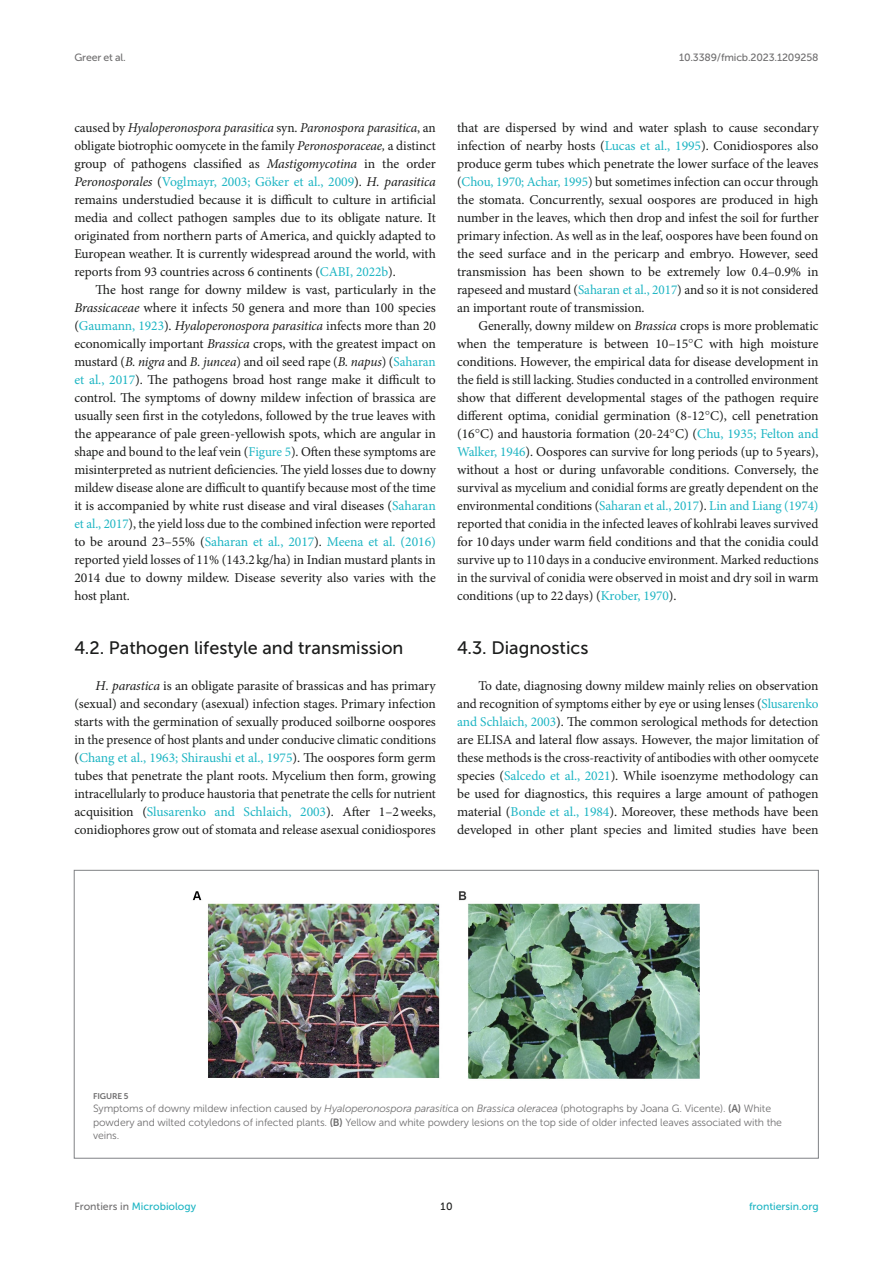
<style>
.page{position:relative;width:893px;height:1263px;background:#fff}
.page>*{position:absolute;margin:0;border:0;box-sizing:border-box;transform-origin:0 0}
.HEAD_2{font:18px "Museo Sans 500";color:#1b1c1b}
.TEXT_FLUSH{font:13.5px/18px "Minion Pro";letter-spacing:-.005em;color:#1b1c1b;text-align:justify}
.TEXT{font:13.5px/18px "Minion Pro";letter-spacing:-.005em;color:#1b1c1b;text-align:justify}
.FIG_LEG{font:10.5px/13.5px "Museo Sans 300";letter-spacing:-.01em;color:#706f70}
.t1{font:10.5px "Museo Sans 500";color:#1db5c3}
.t2{font:10.5px "Museo Sans 500";letter-spacing:-.015em;color:#706f70}
.t3{font:10.5px "Museo Sans 500";color:#1b1c1b}
.FIG_HD{font:8.25px "Museo Sans 700";letter-spacing:-.01em;color:#706f70}
.s1{font-style:italic}
.s2{color:#1db5c3}
.s3{font-family:"STIX"}
.s4{font-family:"Museo Sans 700"}
.s5{color:#706f70}
</style>
<div class="page">
<img style="left:192px;top:891px;width:508px;height:188px">
<p class="t2" style="left:74px;top:51px;width:53px">Greer et al.</p>
<p class="t2" style="left:679px;top:51px;width:141px">10.3389/fmicb.2023.1209258</p>
<p class="TEXT_FLUSH" style="left:74px;top:119px;width:363px">caused by <span class="s1">Hyaloperonospora parasitica</span> syn. <span class="s1">Paronospora parasitica</span>, an obligate biotrophic oomycete in the family <span class="s1">Peronosporaceae,</span> a distinct group of pathogens classified as <span class="s1">Mastigomycotina</span> in the order <span class="s1">Peronosporales</span> (<span class="s2">Voglmayr, 2003; Göker et al., 2009</span>). <span class="s1">H. parasitica </span>remains understudied because it is difficult to culture in artificial media and collect pathogen samples due to its obligate nature. It originated from northern parts of America, and quickly adapted to European weather. It is currently widespread around the world, with reports from 93 countries across 6 continents (<span class="s2">CABI, 2022b</span>).</p>
<p class="TEXT" style="left:74px;top:281px;width:363px;text-indent:21px">The host range for downy mildew is vast, particularly in the <span class="s1">Brassicaceae</span> where it infects 50 genera and more than 100 species (<span class="s2">Gaumann, 1923</span>). <span class="s1">Hyaloperonospora parasitica</span> infects more than 20 economically important <span class="s1">Brassica</span> crops, with the greatest impact on mustard (<span class="s1">B. nigra</span> and <span class="s1">B. juncea</span>) and oil seed rape (<span class="s1">B. napus</span>) (<span class="s2">Saharan et al., 2017</span>). The pathogens broad host range make it difficult to control. The symptoms of downy mildew infection of brassica are usually seen first in the cotyledons, followed by the true leaves with the appearance of pale green-yellowish spots, which are angular in shape and bound to the leaf vein (<span class="s2">Figure 5</span>). Often these symptoms are misinterpreted as nutrient deficiencies. The yield losses due to downy mildew disease alone are difficult to quantify because most of the time it is accompanied by white rust disease and viral diseases (<span class="s2">Saharan et al., 2017</span>), the yield loss due to the combined infection were reported to be around 23–55% (<span class="s2">Saharan et al., 2017</span>). <span class="s2">Meena et al. (2016) </span>reported yield losses of 11% (143.2kg/ha) in Indian mustard plants in 2014 due to downy mildew. Disease severity also varies with the host plant.</p>
<p class="HEAD_2" style="left:74px;top:638px;width:331px">4.2. Pathogen lifestyle and transmission</p>
<p class="TEXT_FLUSH" style="left:74px;top:677px;width:363px;text-indent:21px"><span class="s1">H. parastica</span> is an obligate parasite of brassicas and has primary (sexual) and secondary (asexual) infection stages. Primary infection starts with the germination of sexually produced soilborne oospores in the presence of host plants and under conducive climatic conditions (<span class="s2">Chang et al., 1963; Shiraushi et al., 1975</span>). The oospores form germ tubes that penetrate the plant roots. Mycelium then form, growing intracellularly to produce haustoria that penetrate the cells for nutrient acquisition (<span class="s2">Slusarenko and Schlaich, 2003</span>). After 1–2weeks, conidiophores grow out of stomata and release asexual conidiospores</p>
<p class="TEXT_FLUSH" style="left:457px;top:119px;width:363px">that are dispersed by wind and water splash to cause secondary infection of nearby hosts (<span class="s2">Lucas et al., 1995</span>). Conidiospores also produce germ tubes which penetrate the lower surface of the leaves (<span class="s2">Chou, 1970; Achar, 1995</span>) but sometimes infection can occur through the stomata. Concurrently, sexual oospores are produced in high number in the leaves, which then drop and infest the soil for further primary infection. As well as in the leaf, oospores have been found on the seed surface and in the pericarp and embryo. However, seed transmission has been shown to be extremely low 0.4–0.9% in rapeseed and mustard (<span class="s2">Saharan et al., 2017</span>) and so it is not considered an important route of transmission.</p>
<p class="TEXT" style="left:457px;top:317px;width:363px;text-indent:21px">Generally, downy mildew on <span class="s1">Brassica</span> crops is more problematic when the temperature is between 10–15<span class="s3">°</span>C with high moisture conditions. However, the empirical data for disease development in the field is still lacking. Studies conducted in a controlled environment show that different developmental stages of the pathogen require different optima, conidial germination (8-12<span class="s3">°</span>C), cell penetration (16<span class="s3">°</span>C) and haustoria formation (20-24<span class="s3">°</span>C) (<span class="s2">Chu, 1935; Felton and Walker, 1946</span>). Oospores can survive for long periods (up to 5years), without a host or during unfavorable conditions. Conversely, the survival as mycelium and conidial forms are greatly dependent on the environmental conditions (<span class="s2">Saharan et al., 2017</span>). <span class="s2">Lin and Liang (1974) </span>reported that conidia in the infected leaves of kohlrabi leaves survived for 10days under warm field conditions and that the conidia could survive up to 110days in a conducive environment. Marked reductions in the survival of conidia were observed in moist and dry soil in warm conditions (up to 22days) (<span class="s2">Krober, 1970</span>).</p>
<p class="HEAD_2" style="left:457px;top:638px;width:133px">4.3. Diagnostics</p>
<p class="TEXT_FLUSH" style="left:457px;top:677px;width:363px;text-indent:21px">To date, diagnosing downy mildew mainly relies on observation and recognition of symptoms either by eye or using lenses (<span class="s2">Slusarenko and Schlaich, 2003</span>). The common serological methods for detection are ELISA and lateral flow assays. However, the major limitation of these methods is the cross-reactivity of antibodies with other oomycete species (<span class="s2">Salcedo et al., 2021</span>). While isoenzyme methodology can be used for diagnostics, this requires a large amount of pathogen material (<span class="s2">Bonde et al., 1984</span>). Moreover, these methods have been developed in other plant species and limited studies have been</p>
<p class="FIG_HD" style="left:93px;top:1091px;width:37px">FIGURE 5</p>
<p class="FIG_LEG" style="left:93px;top:1102px;width:690px">Symptoms of downy mildew infection caused by <span class="s1">Hyaloperonospora parasiti</span>ca on <span class="s1">Brassica oleracea</span> (photographs by Joana G. Vicente). <span class="s4">(A)</span> White powdery and wilted cotyledons of infected plants. <span class="s4">(B)</span> Yellow and white powdery lesions on the top side of older infected leaves associated with the veins.</p>
<p class="t1" style="left:74px;top:1200px;width:123px"><span class="s5">Frontiers in</span> Microbiology</p>
<p class="t3" style="left:440px;top:1200px;width:14px">10</p>
<p class="t1" style="left:749px;top:1200px;width:71px">frontiersin.org</p>
</div>
